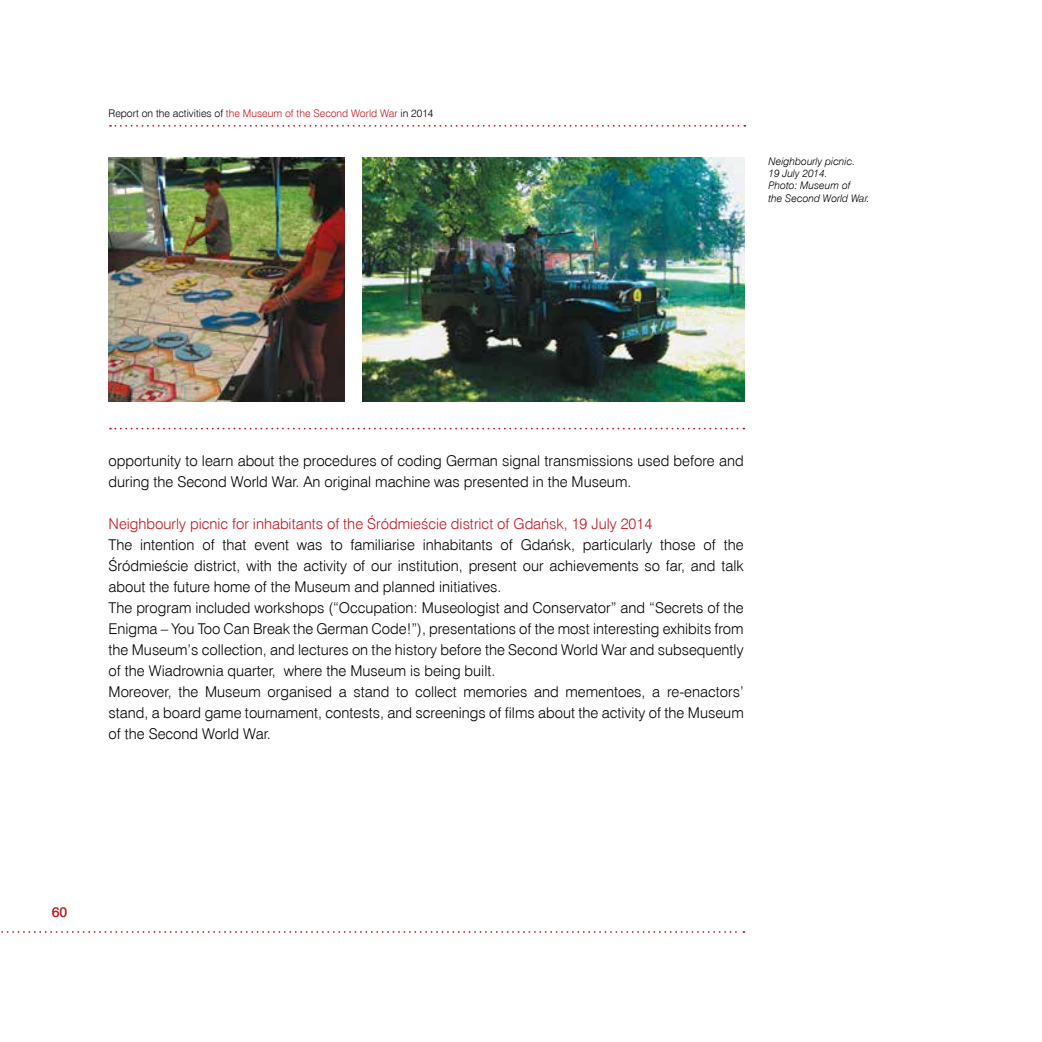
<style>
.page{position:relative;width:1042px;height:1042px;background:#fff}
.page>*{position:absolute;margin:0;border:0;box-sizing:border-box;transform-origin:0 0}
.t1{font:14.88px/21px "Swis 721 Lt EU Normal";color:#000}
.t2{font:14.88px "Swis 721 Lt EU Normal";color:#be1622}
.t3{font:14px "Swis 721 Md EU Normal";color:#be1622}
.t4{font:10.5px/12.4px "Swis 721 Lt EU Italic";color:#000}
.t5{font:10.5px "Swis 721 Lt EU Normal";color:#000}
.s1{color:#be1622}
</style>
<div class="page">
<svg style="left:110px;top:125px;width:635px;height:2px"></svg>
<svg style="left:1px;top:931px;width:743px;height:2px"></svg>
<svg style="left:110px;top:428px;width:634px;height:1px"></svg>
<img style="left:109px;top:157px;width:235px;height:244px">
<img style="left:363px;top:157px;width:381px;height:245px">
<p class="t5" style="left:109px;top:107px;width:326px">Report on the activities of <span class="s1">the Museum of the Second World War</span> in 2014</p>
<p class="t4" style="left:768px;top:155px;width:103px">Neighbourly picnic.<br>19 July 2014.<br>Photo: Museum of<br>the Second World War.</p>
<p class="t1" style="left:109px;top:450px;width:637px">opportunity to learn about the procedures of coding German signal transmissions used before and during the Second World War. An original machine was presented in the Museum.</p>
<p class="t2" style="left:109px;top:514px;width:545px">Neighbourly picnic for inhabitants of the Śródmieście district of Gdańsk, 19 July 2014</p>
<p class="t1" style="left:109px;top:534px;width:637px">The intention of that event was to familiarise inhabitants of Gdańsk, particularly those of the Śródmieście district, with the activity of our institution, present our achievements so far, and talk about the future home of the Museum and planned initiatives.<br>The program included workshops (“Occupation: Museologist and Conservator” and “Secrets of the Enigma – You Too Can Break the German Code!”), presentations of the most interesting exhibits from the Museum’s collection, and lectures on the history before the Second World War and subsequently of the Wiadrownia quarter, where the Museum is being built.<br>Moreover, the Museum organised a stand to collect memories and mementoes, a re-enactors’ stand, a board game tournament, contests, and screenings of films about the activity of the Museum of the Second World War.</p>
<p class="t3" style="left:52px;top:903px;width:17px">60</p>
</div>
